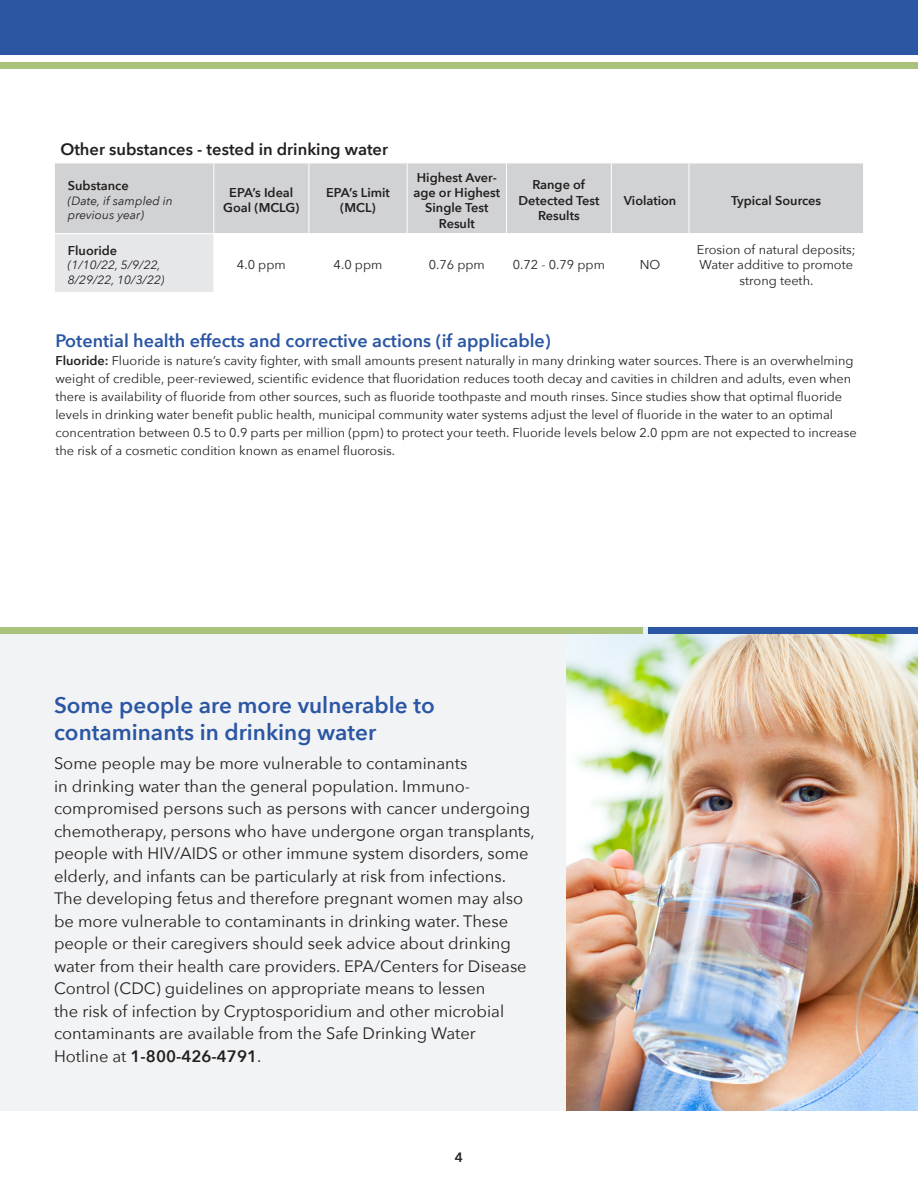
<style>
.page{position:relative;width:918px;height:1188px;background:#fff}
.page>*{position:absolute;margin:0;border:0;box-sizing:border-box;transform-origin:0 0}
.t1{font:600 22.5px/27px "Avenir Next";color:#2b56a4}
.t2{font:600 18px "Avenir Next";color:#2b56a4}
.t3{font:16.5px/22.5px "Avenir Next";color:#231f20}
.t4{font:600 16.5px "Avenir Next";color:#231f20}
.t5{font:600 13.5px "Avenir Next";color:#231f20}
.t6{font:12.75px/18px "Avenir Next";color:#231f20;text-align:center}
.t7{font:600 12.75px/15.3px "Avenir Next";color:#231f20;text-align:center}
.t8{font:italic 12px/14.4px "Avenir Next";color:#231f20}
.s1{font-weight:600}
</style>
<div class="page">
<div style="left:0;top:628px;width:918px;height:483px;background:#f2f3f4"></div>
<img style="left:566px;top:628px;width:352px;height:483px">
<div style="left:0;top:628px;width:643px;height:6px;background:#abc27d"></div>
<div style="left:648px;top:628px;width:270px;height:6px;background:#2b56a4"></div>
<div style="left:0;top:0;width:918px;height:54px;background:#2b56a4"></div>
<div style="left:0;top:63px;width:918px;height:6px;background:#abc27d"></div>
<div style="left:55px;top:164px;width:808px;height:69px;background:#d1d2d4"></div>
<div style="left:54px;top:234px;width:160px;height:58px;background:#e6e7e9"></div>
<hr style="left:213px;top:163px;width:1px;height:70px;background:#fff">
<hr style="left:309px;top:163px;width:1px;height:70px;background:#fff">
<hr style="left:407px;top:163px;width:1px;height:70px;background:#fff">
<hr style="left:506px;top:163px;width:1px;height:70px;background:#fff">
<hr style="left:611px;top:163px;width:1px;height:70px;background:#fff">
<hr style="left:689px;top:163px;width:1px;height:70px;background:#fff">
<hr style="left:54px;top:234px;width:1px;height:58px;background:#fff">
<hr style="left:213px;top:234px;width:1px;height:58px;background:#fff">
<p class="t4" style="left:60px;top:135px;width:329px">Other substances - tested in drinking water</p>
<p class="t7" style="left:68px;top:178px;width:62px">Substance</p>
<p class="t8" style="left:68px;top:193px;width:106px">(Date, if sampled in previous year)</p>
<p class="t7" style="left:223px;top:185px;width:78px">EPA’s Ideal<br>Goal (MCLG)</p>
<p class="t7" style="left:326px;top:185px;width:65px">EPA’s Limit (MCL)</p>
<p class="t7" style="left:413px;top:169px;width:88px">Highest Aver&shy;age or Highest<br>Single Test<br>Result</p>
<p class="t7" style="left:518px;top:177px;width:82px">Range of<br>Detected Test<br>Results</p>
<p class="t7" style="left:624px;top:192px;width:54px">Violation</p>
<p class="t7" style="left:731px;top:192px;width:92px">Typical Sources</p>
<p class="t7" style="left:68px;top:243px;width:51px">Fluoride</p>
<p class="t8" style="left:68px;top:257px;width:98px">(1/10/22, 5/9/22,<br>8/29/22, 10/3/22)</p>
<p class="t6" style="left:237px;top:255px;width:50px">4.0 ppm</p>
<p class="t6" style="left:334px;top:255px;width:50px">4.0 ppm</p>
<p class="t6" style="left:429px;top:255px;width:58px">0.76 ppm</p>
<p class="t6" style="left:513px;top:255px;width:94px">0.72 - 0.79 ppm</p>
<p class="t6" style="left:640px;top:255px;width:22px">NO</p>
<p class="t6" style="left:697px;top:241px;width:160px;line-height:15.3px">Erosion of natural deposits;<br>Water additive to promote strong teeth.</p>
<p class="t2" style="left:55px;top:325px;width:497px">Potential health effects and corrective actions (if applicable)</p>
<p class="t6" style="left:55px;top:351px;width:803px;text-align:left"><span class="s1">Fluoride:</span> Fluoride is nature’s cavity fighter, with small amounts present naturally in many drinking water sources. There is an overwhelming weight of credible, peer-reviewed, scientific evidence that fluoridation reduces tooth decay and cavities in children and adults, even when there is availability of fluoride from other sources, such as fluoride toothpaste and mouth rinses. Since studies show that optimal fluoride levels in drinking water benefit public health, municipal community water systems adjust the level of fluoride in the water to an optimal concentration between 0.5 to 0.9 parts per million (ppm) to protect your teeth. Fluoride levels below 2.0 ppm are not expected to increase the risk of a cosmetic condition known as enamel fluorosis.</p>
<p class="t1" style="left:54px;top:691px;width:382px">Some people are more vulnerable to contaminants in drinking water</p>
<p class="t3" style="left:54px;top:751px;width:482px">Some people may be more vulnerable to contaminants<br>in drinking water than the general population. Immuno&shy;compromised persons such as persons with cancer undergoing chemotherapy, persons who have undergone organ transplants, people with HIV/AIDS or other immune system disorders, some elderly, and infants can be particularly at risk from infections.<br>The developing fetus and therefore pregnant women may also be more vulnerable to contaminants in drinking water. These people or their caregivers should seek advice about drinking water from their health care providers. EPA/Centers for Disease Control (CDC) guidelines on appropriate means to lessen<br>the risk of infection by Cryptosporidium and other microbial contaminants are available from the Safe Drinking Water<br>Hotline at <span class="s1">1-800-426-4791</span>.</p>
<p class="t5" style="left:455px;top:1145px;width:10px">4</p>
</div>
